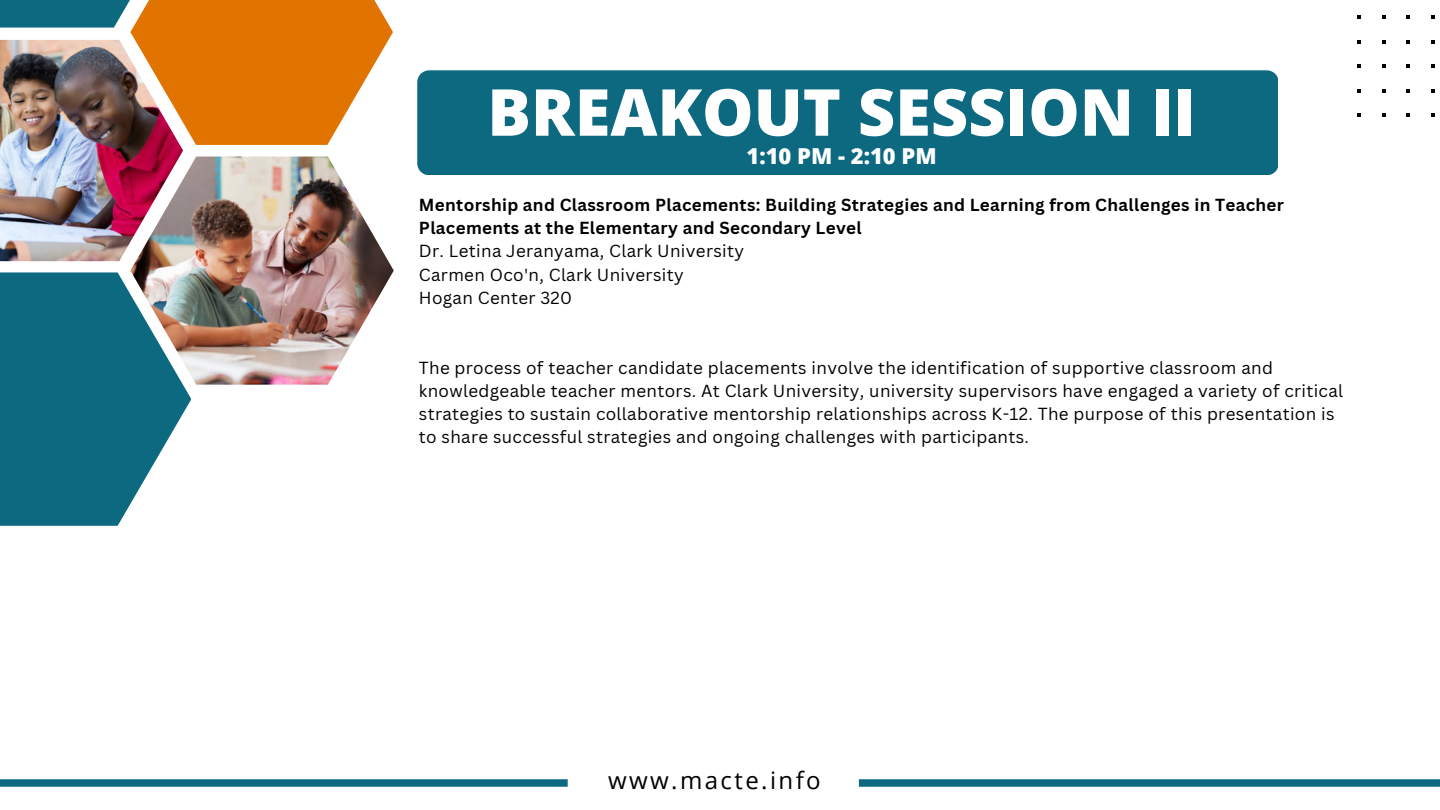
<style>
.page{position:relative;width:1440px;height:810px;background:#fff}
.page>*{position:absolute;margin:0;border:0;box-sizing:border-box;transform-origin:0 0}
.t1{font:800 64.8px "Open Sans";color:#fff}
.t2{font:24px "Open Sans";letter-spacing:.1em;color:#000}
.t3{font:800 22px "Open Sans";color:#fff}
.t4{font:17px/23.2px "Canva Sans";letter-spacing:.02em;color:#000}
.t5{font:700 17px/23.2px "Canva Sans";letter-spacing:.02em;color:#000}
</style>
<div class="page">
<div style="left:417px;top:70px;width:860px;height:105px;background:#0c6980"></div>
<div style="left:0;top:0;width:172px;height:28px;background:#0c6980"></div>
<img style="left:0;top:40px;width:183px;height:221px">
<svg style="left:130px;top:0;width:263px;height:145px;background:#e0852b"></svg>
<div style="left:0;top:272px;width:191px;height:254px;background:#0c6980"></div>
<img style="left:130px;top:157px;width:264px;height:228px">
<svg style="left:1358px;top:15px;width:3px;height:4px"></svg>
<svg style="left:1358px;top:40px;width:3px;height:4px"></svg>
<svg style="left:1358px;top:64px;width:3px;height:4px"></svg>
<svg style="left:1358px;top:89px;width:3px;height:4px"></svg>
<svg style="left:1358px;top:113px;width:3px;height:4px"></svg>
<svg style="left:1382px;top:15px;width:4px;height:4px"></svg>
<svg style="left:1382px;top:40px;width:4px;height:4px"></svg>
<svg style="left:1382px;top:64px;width:4px;height:4px"></svg>
<svg style="left:1382px;top:89px;width:4px;height:4px"></svg>
<svg style="left:1382px;top:113px;width:4px;height:4px"></svg>
<svg style="left:1406px;top:15px;width:4px;height:4px"></svg>
<svg style="left:1406px;top:40px;width:4px;height:4px"></svg>
<svg style="left:1406px;top:64px;width:4px;height:4px"></svg>
<svg style="left:1406px;top:89px;width:4px;height:4px"></svg>
<svg style="left:1406px;top:113px;width:4px;height:4px"></svg>
<svg style="left:1431px;top:15px;width:4px;height:4px"></svg>
<svg style="left:1431px;top:40px;width:4px;height:4px"></svg>
<svg style="left:1431px;top:64px;width:4px;height:4px"></svg>
<svg style="left:1431px;top:89px;width:4px;height:4px"></svg>
<svg style="left:1431px;top:113px;width:4px;height:4px"></svg>
<div style="left:0;top:779px;width:568px;height:8px;background:#0c6980"></div>
<div style="left:859px;top:779px;width:581px;height:8px;background:#0c6980"></div>
<h1 class="t1" style="left:487px;top:67px;width:710px">BREAKOUT SESSION II</h1>
<p class="t3" style="left:746px;top:141px;width:192px">1:10 PM - 2:10 PM</p>
<p class="t5" style="left:419px;top:193px;width:867px">Mentorship and Classroom Placements: Building Strategies and Learning from Challenges in Teacher<br>Placements at the Elementary and Secondary Level</p>
<p class="t4" style="left:419px;top:239px;width:327px">Dr. Letina Jeranyama, Clark University<br>Carmen Oco'n, Clark University<br>Hogan Center 320</p>
<p class="t4" style="left:419px;top:355px;width:926px">The process of teacher candidate placements involve the identification of supportive classroom and knowledgeable teacher mentors. At Clark University, university supervisors have engaged a variety of critical strategies to sustain collaborative mentorship relationships across K-12. The purpose of this presentation is to share successful strategies and ongoing challenges with participants.</p>
<h2 class="t2" style="left:608px;top:763px;width:214px">www.macte.info</h2>
</div>
